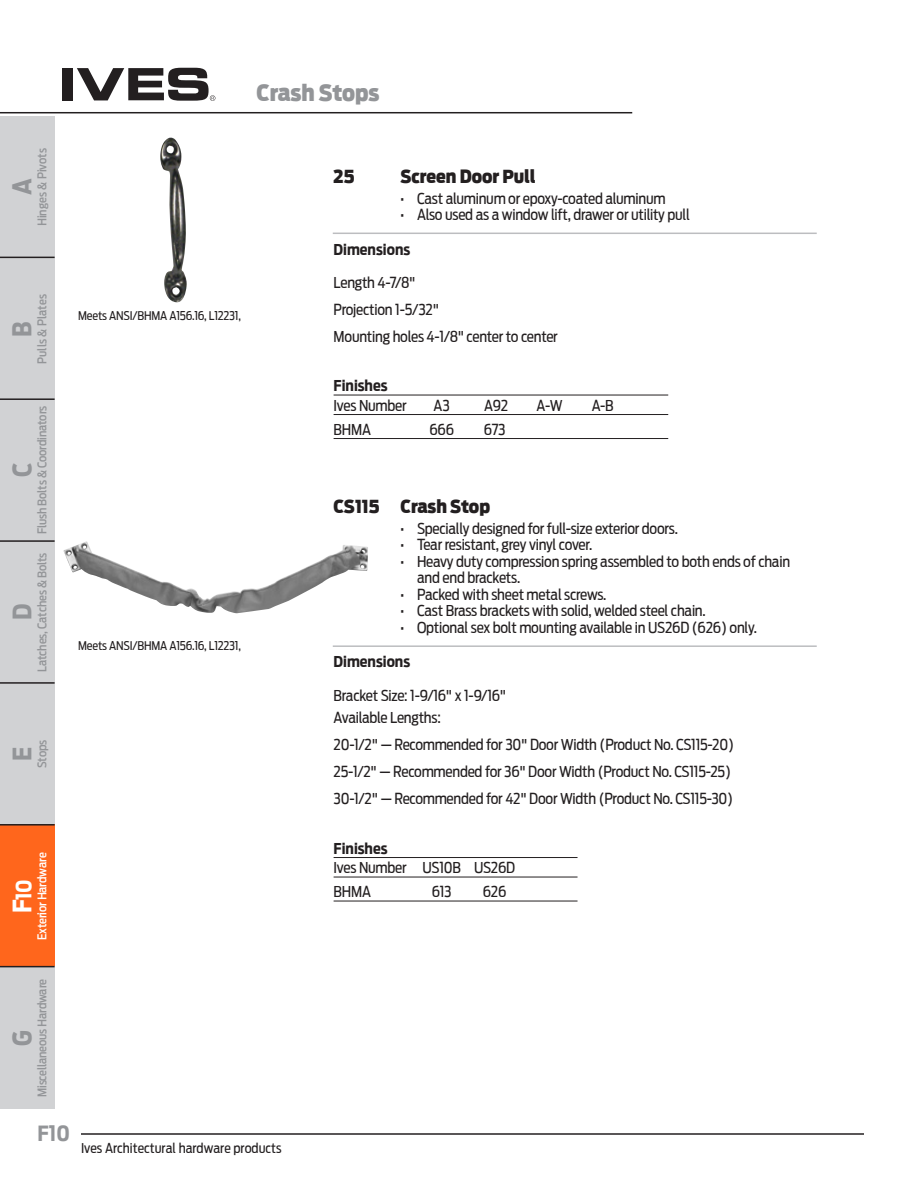
<style>
.page{position:relative;width:918px;height:1188px;background:#fff}
.page>*{position:absolute;margin:0;border:0;box-sizing:border-box;transform-origin:0 0}
.t1{font:700 25.5px "Antenna Cond";color:#939598}
.t2{font:900 22.5px "Antenna Cond";letter-spacing:-.005em;color:#939598}
.t3{font:700 21px "Antenna Cond";color:#939598}
.t4{font:700 21px "Antenna Cond";color:#fff}
.t5{font:900 18px "Antenna Cond";color:#231f20}
.t6{font:15px/27px "Antenna Cond";letter-spacing:-.015em;color:#231f20}
.t7{font:700 15px "Antenna Cond";color:#231f20}
.t8{font:13.5px "Antenna Cond";color:#231f20}
.t9{font:500 12px "Antenna Cond";letter-spacing:-.015em;color:#939598}
.t10{font:12px "Antenna Cond";letter-spacing:-.015em;color:#231f20}
.t11{font:500 12px "Antenna Cond";letter-spacing:-.015em;color:#fff}
.s1{font-size:25.5px}
</style>
<div class="page">
<hr style="left:81px;top:1133px;width:783px;height:2px;background:#231f20">
<div style="left:63px;top:68px;width:10px;height:32px;background:#231f20"></div>
<svg style="left:77px;top:68px;width:138px;height:33px"></svg>
<hr style="left:0;top:112px;width:632px;height:1px;background:#231f20">
<div style="left:0;top:116px;width:55px;height:993px;background:#d1d2d4"></div>
<div style="left:0;top:824px;width:55px;height:142px;background:#ff661c"></div>
<hr style="left:0;top:257px;width:55px;height:1px;background:#231f20">
<hr style="left:0;top:682px;width:55px;height:2px;background:#231f20">
<hr style="left:0;top:966px;width:55px;height:1px;background:#231f20">
<hr style="left:0;top:398px;width:55px;height:2px;background:#231f20">
<hr style="left:0;top:540px;width:55px;height:2px;background:#231f20">
<hr style="left:0;top:824px;width:55px;height:2px;background:#231f20">
<hr style="left:333px;top:233px;width:484px;height:1px;background:#bcbdc0">
<img style="left:160px;top:138px;width:27px;height:164px">
<hr style="left:334px;top:395px;width:334px;height:1px;background:#231f20">
<hr style="left:334px;top:414px;width:334px;height:1px;background:#231f20">
<hr style="left:334px;top:438px;width:334px;height:1px;background:#231f20">
<hr style="left:333px;top:645px;width:484px;height:2px;background:#bcbdc0">
<img style="left:64px;top:542px;width:280px;height:71px">
<hr style="left:334px;top:857px;width:244px;height:1px;background:#231f20">
<hr style="left:334px;top:877px;width:244px;height:1px;background:#231f20">
<hr style="left:334px;top:901px;width:244px;height:1px;background:#231f20">
<h2 class="t2" style="left:256px;top:79px;width:125px">Crash Stops</h2>
<p class="t9" style="left:35px;top:226px;width:80px;rotate:-90deg">Hinges &amp; Pivots</p>
<h1 class="t1" style="left:7px;top:195px;width:18px;rotate:-90deg">A</h1>
<p class="t9" style="left:35px;top:364px;width:71px;rotate:-90deg">Pulls &amp; Plates</p>
<h1 class="t1" style="left:7px;top:337px;width:17px;rotate:-90deg">B</h1>
<p class="t9" style="left:35px;top:534px;width:130px;rotate:-90deg">Flush Bolts &amp; Coordinators</p>
<h1 class="t1" style="left:7px;top:477px;width:16px;rotate:-90deg">C</h1>
<p class="t9" style="left:35px;top:672px;width:120px;rotate:-90deg">Latches, Catches &amp; Bolts</p>
<h1 class="t1" style="left:7px;top:620px;width:18px;rotate:-90deg">D</h1>
<h1 class="t1" style="left:7px;top:761px;width:16px;rotate:-90deg">E</h1>
<p class="t9" style="left:35px;top:768px;width:30px;rotate:-90deg">Stops</p>
<p class="t10" style="left:78px;top:309px;width:164px">Meets ANSI/BHMA A156.16, L12231,</p>
<p class="t10" style="left:78px;top:639px;width:164px">Meets ANSI/BHMA A156.16, L12231,</p>
<p class="t11" style="left:35px;top:940px;width:89px;rotate:-90deg">Exterior Hardware</p>
<h3 class="t4" style="left:11px;top:913px;width:36px;rotate:-90deg"><span class="s1">F</span>10</h3>
<p class="t9" style="left:35px;top:1097px;width:120px;rotate:-90deg">Miscellaneous Hardware</p>
<h1 class="t1" style="left:7px;top:1046px;width:17px;rotate:-90deg">G</h1>
<h3 class="t3" style="left:38px;top:1121px;width:34px">F10</h3>
<p class="t8" style="left:81px;top:1141px;width:202px">Ives Architectural hardware products</p>
<p class="t5" style="left:334px;top:165px;width:23px">25</p>
<p class="t5" style="left:400px;top:165px;width:137px">Screen Door Pull</p>
<p class="t6" style="left:400px;top:185px;width:267px">• Cast aluminum or epoxy-coated aluminum</p>
<p class="t6" style="left:400px;top:201px;width:291px">• Also used as a window lift, drawer or utility pull</p>
<p class="t7" style="left:334px;top:240px;width:78px">Dimensions</p>
<p class="t6" style="left:334px;top:269px;width:226px">Length 4-7/8"<br>Projection 1-5/32"<br>Mounting holes 4-1/8" center to center</p>
<p class="t7" style="left:334px;top:377px;width:56px">Finishes</p>
<p class="t6" style="left:334px;top:392px;width:75px">Ives Number</p>
<p class="t6" style="left:434px;top:392px;width:18px">A3</p>
<p class="t6" style="left:484px;top:392px;width:26px">A92</p>
<p class="t6" style="left:537px;top:392px;width:28px">A-W</p>
<p class="t6" style="left:592px;top:392px;width:24px">A-B</p>
<p class="t6" style="left:334px;top:416px;width:39px">BHMA</p>
<p class="t6" style="left:429px;top:416px;width:26px">666</p>
<p class="t6" style="left:484px;top:416px;width:23px">673</p>
<p class="t5" style="left:334px;top:495px;width:158px">CS115 Crash Stop</p>
<p class="t6" style="left:400px;top:515px;width:279px">• Specially designed for full-size exterior doors.</p>
<p class="t6" style="left:400px;top:531px;width:194px">• Tear resistant, grey vinyl cover.</p>
<p class="t6" style="left:417px;top:553px;width:375px;line-height:16.5px;text-indent:-17px">• Heavy duty compression spring assembled to both ends of chain and end brackets.</p>
<p class="t6" style="left:400px;top:581px;width:208px">• Packed with sheet metal screws.</p>
<p class="t6" style="left:400px;top:597px;width:307px">• Cast Brass brackets with solid, welded steel chain.</p>
<p class="t6" style="left:400px;top:614px;width:358px">• Optional sex bolt mounting available in US26D (626) only.</p>
<p class="t7" style="left:334px;top:653px;width:78px">Dimensions</p>
<p class="t6" style="left:334px;top:684px;width:174px;line-height:22.5px">Bracket Size: 1-9/16" x 1-9/16"<br>Available Lengths:</p>
<p class="t6" style="left:334px;top:731px;width:402px">20-1/2" — Recommended for 30" Door Width (Product No. CS115-20)<br>25-1/2" — Recommended for 36" Door Width (Product No. CS115-25)<br>30-1/2" — Recommended for 42" Door Width (Product No. CS115-30)</p>
<p class="t7" style="left:334px;top:839px;width:56px">Finishes</p>
<p class="t6" style="left:334px;top:856px;width:183px;line-height:24px">Ives Number US10B US26D<br>BHMA</p>
<p class="t6" style="left:432px;top:878px;width:21px">613</p>
<p class="t6" style="left:483px;top:878px;width:25px">626</p>
</div>
